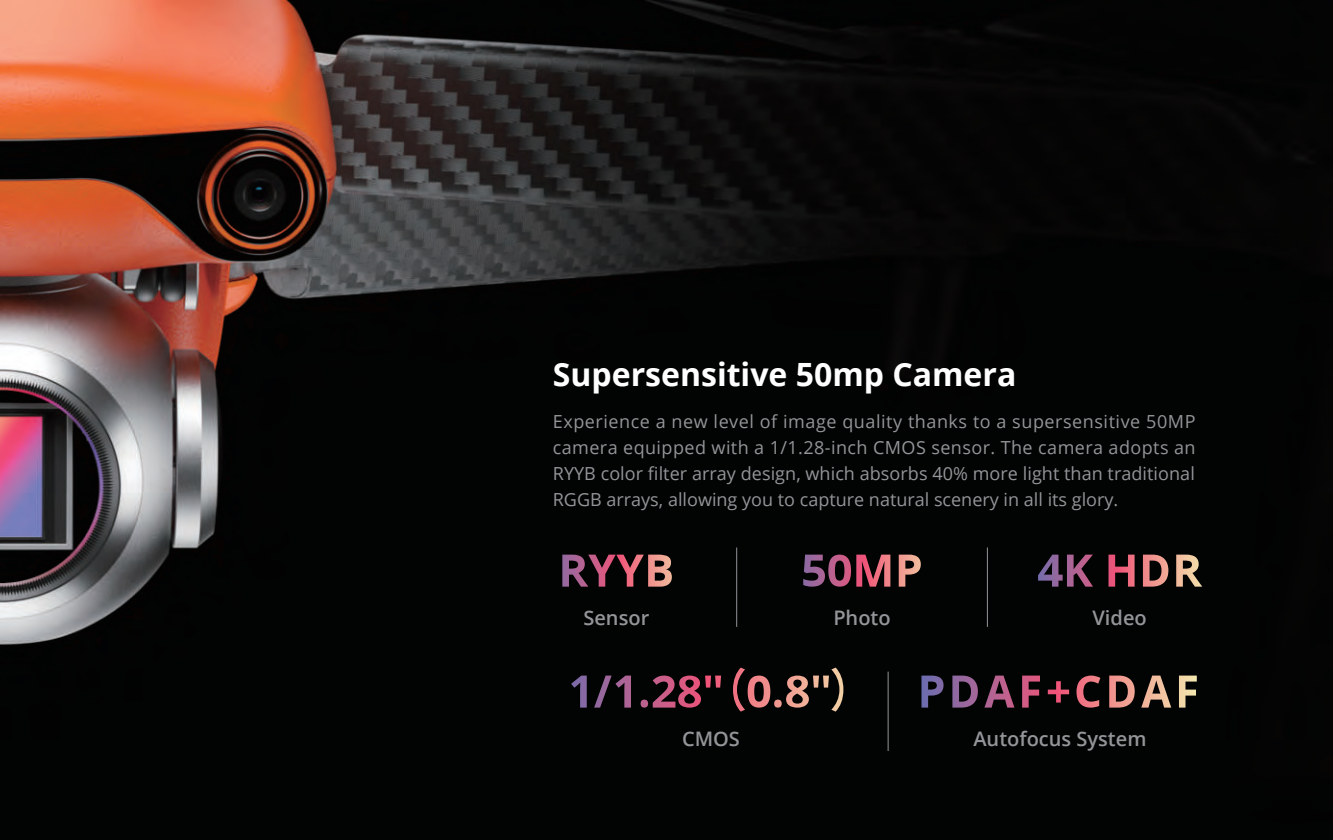
<style>
.page{position:relative;width:1333px;height:840px;background:#fff}
.page>*{position:absolute;margin:0;border:0;box-sizing:border-box;transform-origin:0 0}
.t1{font:700 32px "Open Sans";color:#fff}
.t2{font:600 20px "Open Sans";color:#939598}
.t3{font:18px/26px "Open Sans";color:#939598;text-align:justify}
</style>
<div class="page">
<img style="left:0;top:0;width:1332px;height:839px">
<svg style="left:803px;top:554px;width:117px;height:32px"></svg>
<svg style="left:562px;top:554px;width:110px;height:32px"></svg>
<hr style="left:736px;top:547px;width:1px;height:79px;background:#939598">
<hr style="left:986px;top:547px;width:1px;height:79px;background:#939598">
<svg style="left:1038px;top:554px;width:164px;height:32px"></svg>
<svg style="left:921px;top:675px;width:275px;height:32px"></svg>
<hr style="left:887px;top:671px;width:1px;height:79px;background:#939598">
<svg style="left:652px;top:667px;width:191px;height:44px"></svg>
<h1 class="t1" style="left:553px;top:352px;width:465px">Supersensitive 50mp Camera</h1>
<p class="t3" style="left:553px;top:408px;width:644px">Experience a new level of image quality thanks to a supersensitive 50MP camera equipped with a 1/1.28-inch CMOS sensor. The camera adopts an RYYB color filter array design, which absorbs 40% more light than traditional RGGB arrays, allowing you to capture natural scenery in all its glory.</p>
<p class="t2" style="left:583px;top:603px;width:67px">Sensor</p>
<p class="t2" style="left:833px;top:603px;width:59px">Photo</p>
<p class="t2" style="left:1092px;top:603px;width:56px">Video</p>
<p class="t2" style="left:682px;top:724px;width:59px">CMOS</p>
<p class="t2" style="left:973px;top:724px;width:174px">Autofocus System</p>
</div>
